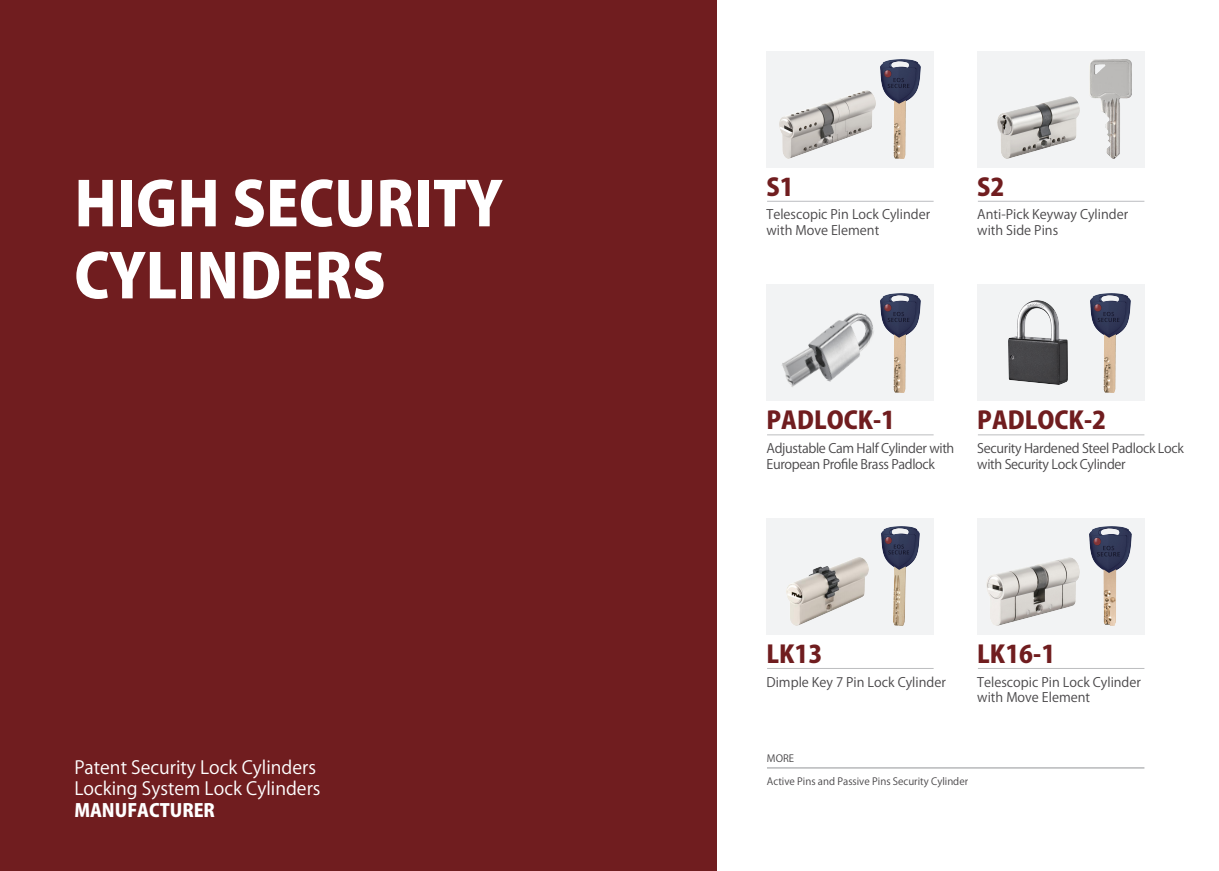
<style>
.page{position:relative;width:1219px;height:871px;background:#fff}
.page>*{position:absolute;margin:0;border:0;box-sizing:border-box;transform-origin:0 0}
.t1{font:800 60px/72px "Koz Go Pro";color:#fff}
.t2{font:800 24px "Koz Go Pro";color:#701d1f}
.t3{font:18px/21.6px "Koz Go Pro";color:#fff}
.t4{font:800 18px "Koz Go Pro";color:#fff}
.t5{font:13px/15.6px "Koz Go Pro";color:#484648}
.t6{font:13px/15.6px "Koz Go Pro";letter-spacing:-.025em;color:#484648}
.t7{font:10px "Koz Go Pro";color:#484648}
</style>
<div class="page">
<div style="left:0;top:0;width:717px;height:870px;background:#701d1f"></div>
<div style="left:977px;top:51px;width:167px;height:116px;background:#f2f3f4"></div>
<hr style="left:978px;top:201px;width:166px;height:1px;background:#bcbdc0">
<img style="left:1090px;top:59px;width:42px;height:100px">
<img style="left:997px;top:97px;width:82px;height:62px">
<div style="left:766px;top:284px;width:168px;height:117px;background:#f2f3f4"></div>
<hr style="left:767px;top:434px;width:167px;height:1px;background:#bcbdc0">
<img style="left:881px;top:293px;width:39px;height:99px">
<img style="left:811px;top:312px;width:63px;height:70px">
<img style="left:782px;top:342px;width:42px;height:45px">
<div style="left:977px;top:284px;width:167px;height:117px;background:#f2f3f4"></div>
<hr style="left:978px;top:434px;width:166px;height:1px;background:#bcbdc0">
<img style="left:1091px;top:293px;width:40px;height:99px">
<img style="left:1009px;top:301px;width:59px;height:83px">
<div style="left:766px;top:518px;width:168px;height:116px;background:#f2f3f4"></div>
<hr style="left:767px;top:668px;width:167px;height:1px;background:#bcbdc0">
<img style="left:786px;top:557px;width:82px;height:68px">
<div style="left:766px;top:51px;width:168px;height:116px;background:#f2f3f4"></div>
<hr style="left:767px;top:201px;width:167px;height:1px;background:#bcbdc0">
<img style="left:881px;top:59px;width:39px;height:100px">
<img style="left:780px;top:90px;width:95px;height:69px">
<div style="left:977px;top:518px;width:167px;height:116px;background:#f2f3f4"></div>
<img style="left:986px;top:557px;width:93px;height:68px">
<hr style="left:978px;top:668px;width:166px;height:1px;background:#bcbdc0">
<hr style="left:767px;top:767px;width:377px;height:1px;background:#939598">
<img style="left:881px;top:526px;width:39px;height:99px">
<img style="left:1090px;top:526px;width:42px;height:99px">
<h1 class="t1" style="left:74px;top:172px;width:430px">HIGH SECURITY<br>CYLINDERS</h1>
<h3 class="t3" style="left:74px;top:756px;width:248px">Patent Security Lock Cylinders<br>Locking System Lock Cylinders</h3>
<h3 class="t4" style="left:74px;top:798px;width:142px">MANUFACTURER</h3>
<h2 class="t2" style="left:766px;top:171px;width:29px">S1</h2>
<p class="t5" style="left:766px;top:207px;width:165px">Telescopic Pin Lock Cylinder with Move Element</p>
<h2 class="t2" style="left:977px;top:171px;width:29px">S2</h2>
<p class="t5" style="left:977px;top:207px;width:152px">Anti-Pick Keyway Cylinder with Side Pins</p>
<h2 class="t2" style="left:766px;top:404px;width:130px">PADLOCK-1</h2>
<p class="t6" style="left:766px;top:440px;width:189px">Adjustable Cam Half Cylinder with<br>European Profile Brass Padlock</p>
<h2 class="t2" style="left:977px;top:404px;width:130px">PADLOCK-2</h2>
<p class="t6" style="left:977px;top:440px;width:208px">Security Hardened Steel Padlock Lock with Security Lock Cylinder</p>
<h2 class="t2" style="left:766px;top:638px;width:57px">LK13</h2>
<p class="t5" style="left:766px;top:674px;width:181px">Dimple Key 7 Pin Lock Cylinder</p>
<h2 class="t2" style="left:977px;top:638px;width:79px">LK16-1</h2>
<p class="t5" style="left:977px;top:674px;width:165px">Telescopic Pin Lock Cylinder with Move Element</p>
<p class="t7" style="left:767px;top:752px;width:29px">MORE</p>
<p class="t7" style="left:767px;top:774px;width:203px">Active Pins and Passive Pins Security Cylinder</p>
</div>
